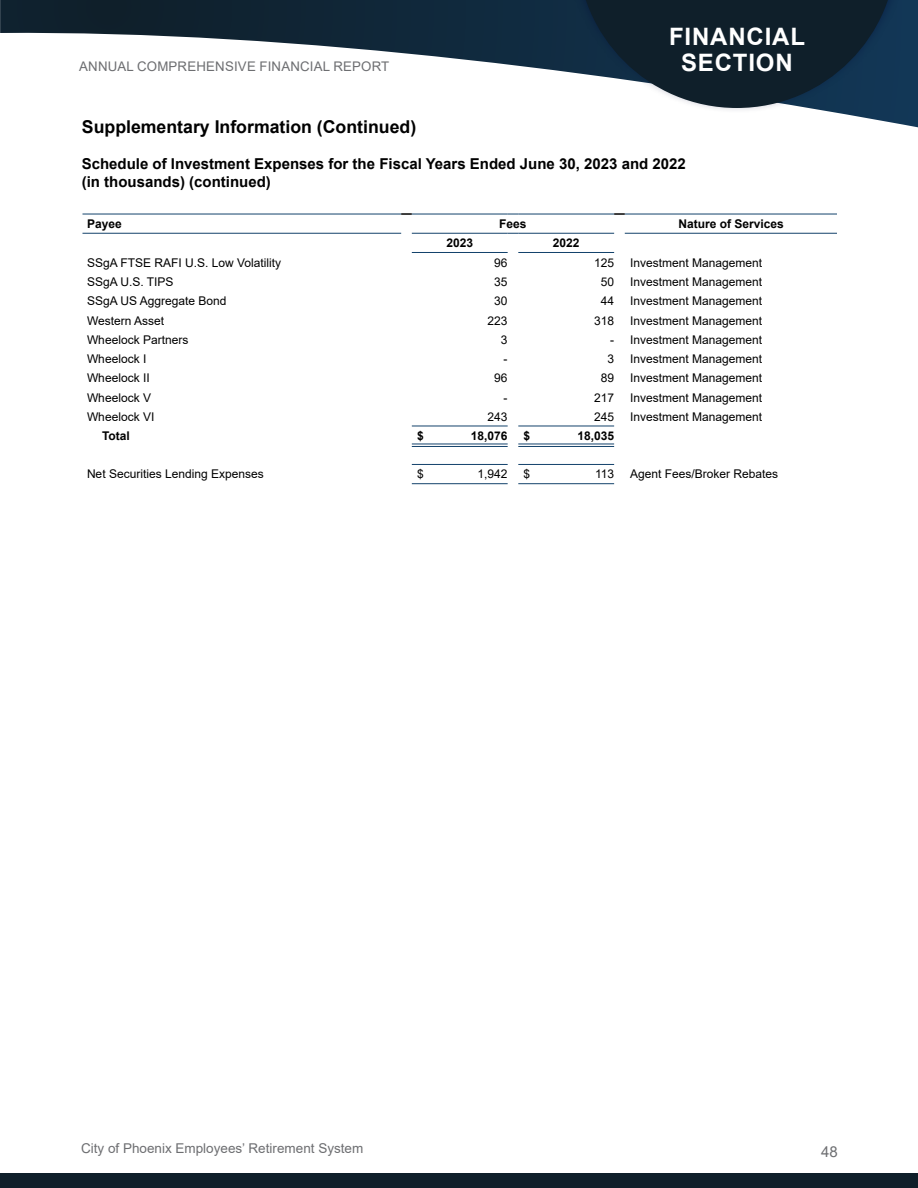
<style>
.page{position:relative;width:918px;height:1188px;background:#fff}
.page>*{position:absolute;margin:0;border:0;box-sizing:border-box;transform-origin:0 0}
.t1{font:700 24px/25.5px "Arial";letter-spacing:.035em;color:#fff;text-align:center}
.t2{font:700 17.7px "Arial";color:#000}
.Table_Heading{font:700 15px/18px "Arial";color:#000}
.t3{font:15px "Arial";color:#6d6e71}
.t4{font:13.5px "Arial";color:#6d6e71}
.t5{font:13.2px "Arial";letter-spacing:.015em;color:#6d6e71}
.Table_Text{font:12px "Arial";color:#000}
.Table_Numbers_Right{font:12px "Arial";color:#000}
.Table_Numbers_Center{font:700 12px "Arial";color:#000}
.Table_Numbers_Right-2{font:700 12px "Arial";color:#000}
.Table_Text-2{font:700 12px "Arial";color:#000}
.Table_Text_Indent_1{font:700 12px "Arial";color:#000}
</style>
<div class="page">
<hr style="left:82px;top:214px;width:319px;height:1px;background:#13426b">
<hr style="left:625px;top:214px;width:212px;height:1px;background:#13426b">
<hr style="left:412px;top:464px;width:96px;height:1px;background:#13426b">
<hr style="left:518px;top:464px;width:96px;height:1px;background:#13426b">
<svg style="left:401px;top:213px;width:11px;height:2px"></svg>
<svg style="left:614px;top:213px;width:11px;height:2px"></svg>
<hr style="left:412px;top:214px;width:96px;height:1px;background:#13426b">
<hr style="left:518px;top:214px;width:96px;height:1px;background:#13426b">
<hr style="left:82px;top:233px;width:319px;height:1px;background:#13426b">
<hr style="left:412px;top:233px;width:96px;height:1px;background:#13426b">
<hr style="left:518px;top:233px;width:96px;height:1px;background:#13426b">
<hr style="left:625px;top:233px;width:212px;height:1px;background:#13426b">
<hr style="left:412px;top:252px;width:96px;height:1px;background:#13426b">
<hr style="left:518px;top:252px;width:96px;height:1px;background:#13426b">
<hr style="left:412px;top:426px;width:96px;height:1px;background:#13426b">
<hr style="left:518px;top:426px;width:96px;height:1px;background:#13426b">
<hr style="left:412px;top:483px;width:96px;height:1px;background:#13426b">
<hr style="left:518px;top:483px;width:96px;height:1px;background:#13426b">
<hr style="left:412px;top:444px;width:96px;height:1px;background:#13426b">
<hr style="left:412px;top:446px;width:96px;height:1px;background:#13426b">
<hr style="left:518px;top:444px;width:96px;height:1px;background:#13426b">
<hr style="left:518px;top:446px;width:96px;height:1px;background:#13426b">
<svg style="left:0;top:0;width:918px;height:128px"></svg>
<div style="left:0;top:1173px;width:918px;height:15px;background:#0f1f2a"></div>
<div style="left:565px;top:0;width:345px;height:113px;background:#000b39;opacity:.75"></div>
<svg style="left:577px;top:0;width:319px;height:108px;background:#243644"></svg>
<p class="t5" style="left:79px;top:57px;width:312px">ANNUAL COMPREHENSIVE FINANCIAL REPORT</p>
<h2 class="t2" style="left:82px;top:115px;width:336px">Supplementary Information (Continued)</h2>
<h1 class="t1" style="left:669px;top:24px;width:138px">FINANCIAL<br>SECTION</h1>
<p class="Table_Heading" style="left:82px;top:155px;width:606px">Schedule of Investment Expenses for the Fiscal Years Ended June 30, 2023 and 2022 (in thousands) (continued)</p>
<p class="Table_Text-2" style="left:87px;top:215px;width:36px">Payee</p>
<p class="Table_Numbers_Center" style="left:499px;top:215px;width:29px">Fees</p>
<p class="Table_Numbers_Center" style="left:679px;top:215px;width:107px">Nature of Services</p>
<p class="Table_Numbers_Center" style="left:446px;top:235px;width:28px">2023</p>
<p class="Table_Numbers_Center" style="left:553px;top:235px;width:28px">2022</p>
<p class="Table_Text" style="left:87px;top:254px;width:196px">SSgA FTSE RAFI U.S. Low Volatility</p>
<p class="Table_Numbers_Right" style="left:494px;top:254px;width:15px">96</p>
<p class="Table_Numbers_Right" style="left:594px;top:254px;width:22px">125</p>
<p class="Table_Text" style="left:630px;top:254px;width:134px">Investment Management</p>
<p class="Table_Text" style="left:87px;top:274px;width:88px">SSgA U.S. TIPS</p>
<p class="Table_Numbers_Right" style="left:494px;top:274px;width:15px">35</p>
<p class="Table_Numbers_Right" style="left:601px;top:274px;width:15px">50</p>
<p class="Table_Text" style="left:630px;top:274px;width:134px">Investment Management</p>
<p class="Table_Text" style="left:87px;top:293px;width:141px">SSgA US Aggregate Bond</p>
<p class="Table_Numbers_Right" style="left:494px;top:293px;width:15px">30</p>
<p class="Table_Numbers_Right" style="left:601px;top:293px;width:15px">44</p>
<p class="Table_Text" style="left:630px;top:293px;width:134px">Investment Management</p>
<p class="Table_Text" style="left:87px;top:312px;width:79px">Western Asset</p>
<p class="Table_Numbers_Right" style="left:488px;top:312px;width:22px">223</p>
<p class="Table_Numbers_Right" style="left:594px;top:312px;width:22px">318</p>
<p class="Table_Text" style="left:630px;top:312px;width:134px">Investment Management</p>
<p class="Table_Text" style="left:87px;top:331px;width:103px">Wheelock Partners</p>
<p class="Table_Numbers_Right" style="left:501px;top:331px;width:8px">3</p>
<p class="Table_Numbers_Right" style="left:610px;top:331px;width:5px">-</p>
<p class="Table_Text" style="left:630px;top:331px;width:134px">Investment Management</p>
<p class="Table_Text" style="left:87px;top:351px;width:61px">Wheelock I</p>
<p class="Table_Numbers_Right" style="left:504px;top:351px;width:5px">-</p>
<p class="Table_Numbers_Right" style="left:607px;top:351px;width:8px">3</p>
<p class="Table_Text" style="left:630px;top:351px;width:134px">Investment Management</p>
<p class="Table_Text" style="left:87px;top:370px;width:64px">Wheelock II</p>
<p class="Table_Numbers_Right" style="left:494px;top:370px;width:15px">96</p>
<p class="Table_Numbers_Right" style="left:601px;top:370px;width:15px">89</p>
<p class="Table_Text" style="left:630px;top:370px;width:134px">Investment Management</p>
<p class="Table_Text" style="left:87px;top:389px;width:66px">Wheelock V</p>
<p class="Table_Numbers_Right" style="left:504px;top:389px;width:5px">-</p>
<p class="Table_Numbers_Right" style="left:594px;top:389px;width:22px">217</p>
<p class="Table_Text" style="left:630px;top:389px;width:134px">Investment Management</p>
<p class="Table_Text" style="left:87px;top:408px;width:69px">Wheelock VI</p>
<p class="Table_Numbers_Right" style="left:488px;top:408px;width:22px">243</p>
<p class="Table_Numbers_Right" style="left:594px;top:408px;width:22px">245</p>
<p class="Table_Text" style="left:630px;top:408px;width:134px">Investment Management</p>
<p class="Table_Text_Indent_1" style="left:102px;top:427px;width:29px">Total</p>
<p class="Table_Numbers_Right-2" style="left:417px;top:427px;width:8px">$</p>
<p class="Table_Numbers_Right-2" style="left:471px;top:427px;width:38px">18,076</p>
<p class="Table_Numbers_Right-2" style="left:524px;top:427px;width:8px">$</p>
<p class="Table_Numbers_Right-2" style="left:577px;top:427px;width:38px">18,035</p>
<p class="Table_Text" style="left:87px;top:466px;width:178px">Net Securities Lending Expenses</p>
<p class="Table_Numbers_Right" style="left:417px;top:466px;width:8px">$</p>
<p class="Table_Numbers_Right" style="left:478px;top:466px;width:32px">1,942</p>
<p class="Table_Numbers_Right" style="left:524px;top:466px;width:8px">$</p>
<p class="Table_Numbers_Right" style="left:595px;top:466px;width:21px">113</p>
<p class="Table_Text" style="left:630px;top:466px;width:150px">Agent Fees/Broker Rebates</p>
<p class="t4" style="left:81px;top:1139px;width:284px">City of Phoenix Employees’ Retirement System</p>
<p class="t3" style="left:821px;top:1141px;width:18px">48</p>
</div>
